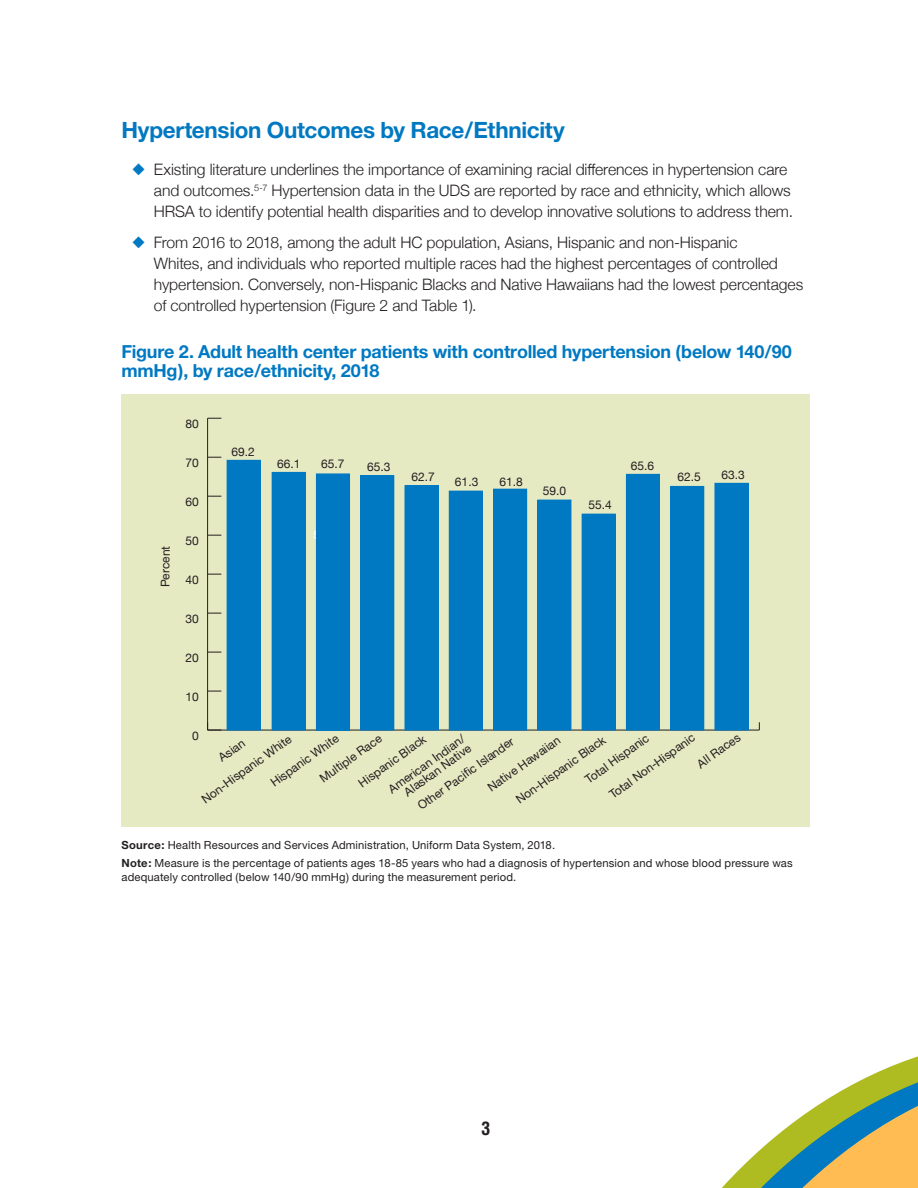
<style>
.page{position:relative;width:918px;height:1188px;background:#fff}
.page>*{position:absolute;margin:0;border:0;box-sizing:border-box;transform-origin:0 0}
.t1{font:700 22.5px "Helvetica Neue";letter-spacing:-.015em;color:#0079c2}
.t2{font:700 18px/19.5px "Helvetica Neue";letter-spacing:-.015em;color:#0079c2}
.t3{font:700 condensed 18px "Helvetica";color:#231f20}
.t4{font:300 15.75px/21px "Helvetica Neue";letter-spacing:-.005em;color:#231f20}
.t5{font:12px/25.3px "Helvetica Neue";letter-spacing:-.005em;color:#231f20}
.t6{font:12px "Helvetica Neue";color:#231f20}
.t7{font:700 12px "Helvetica Neue";color:#fff}
.t8{font:11.25px/18.9px "Helvetica Neue";letter-spacing:.015em;color:#231f20}
.s1{color:#0079c2}
.s2{font-weight:700}
</style>
<div class="page">
<svg style="left:722px;top:1056px;width:196px;height:132px"></svg>
<div style="left:122px;top:394px;width:688px;height:433px;background:#e6eac3"></div>
<hr style="left:208px;top:730px;width:551px;height:1px;background:#231f20">
<hr style="left:207px;top:418px;width:1px;height:312px;background:#231f20">
<svg style="left:207px;top:722px;width:14px;height:9px"></svg>
<svg style="left:208px;top:691px;width:13px;height:1px"></svg>
<svg style="left:208px;top:652px;width:13px;height:1px"></svg>
<svg style="left:208px;top:613px;width:13px;height:1px"></svg>
<svg style="left:208px;top:574px;width:13px;height:1px"></svg>
<svg style="left:208px;top:535px;width:13px;height:1px"></svg>
<svg style="left:208px;top:496px;width:13px;height:1px"></svg>
<svg style="left:208px;top:457px;width:13px;height:1px"></svg>
<svg style="left:208px;top:418px;width:13px;height:1px"></svg>
<div style="left:715px;top:483px;width:33px;height:247px;background:#0079c2"></div>
<div style="left:671px;top:486px;width:33px;height:244px;background:#0079c2"></div>
<div style="left:670px;top:486px;width:34px;height:244px;border:1px solid #0079c2"></div>
<div style="left:626px;top:474px;width:34px;height:256px;background:#0079c2"></div>
<div style="left:582px;top:514px;width:33px;height:216px;background:#0079c2"></div>
<div style="left:582px;top:514px;width:34px;height:216px;border:1px solid #0079c2"></div>
<div style="left:538px;top:500px;width:33px;height:230px;background:#0079c2"></div>
<div style="left:537px;top:500px;width:34px;height:230px;border:1px solid #0079c2"></div>
<div style="left:494px;top:489px;width:33px;height:241px;background:#0079c2"></div>
<div style="left:493px;top:489px;width:34px;height:241px;border:1px solid #0079c2"></div>
<div style="left:449px;top:491px;width:33px;height:239px;background:#0079c2"></div>
<div style="left:449px;top:491px;width:34px;height:239px;border:1px solid #0079c2"></div>
<div style="left:405px;top:486px;width:33px;height:244px;background:#0079c2"></div>
<div style="left:361px;top:476px;width:33px;height:254px;background:#0079c2"></div>
<div style="left:360px;top:475px;width:34px;height:255px;border:1px solid #0079c2"></div>
<div style="left:316px;top:474px;width:34px;height:256px;background:#0079c2"></div>
<div style="left:272px;top:472px;width:33px;height:258px;background:#0079c2"></div>
<div style="left:272px;top:472px;width:34px;height:258px;border:1px solid #0079c2"></div>
<div style="left:227px;top:460px;width:33px;height:270px;background:#0079c2"></div>
<div style="left:227px;top:460px;width:34px;height:270px;border:1px solid #0079c2"></div>
<h2 class="t1" style="left:122px;top:116px;width:445px">Hypertension Outcomes by Race/Ethnicity</h2>
<p class="t4" style="left:154px;top:158px;width:641px;text-indent:-22px"><span class="s1">◆</span> Existing literature underlines the importance of examining racial differences in hypertension care and outcomes.<sup>5-7</sup> Hypertension data in the UDS are reported by race and ethnicity, which allows<br>HRSA to identify potential health disparities and to develop innovative solutions to address them.</p>
<p class="t4" style="left:154px;top:231px;width:651px;text-indent:-22px"><span class="s1">◆</span> From 2016 to 2018, among the adult HC population, Asians, Hispanic and non-Hispanic<br>Whites, and individuals who reported multiple races had the highest percentages of controlled hypertension. Conversely, non-Hispanic Blacks and Native Hawaiians had the lowest percentages of controlled hypertension (Figure 2 and Table 1).</p>
<h3 class="t2" style="left:122px;top:341px;width:672px">Figure 2. Adult health center patients with controlled hypertension (below 140/90 mmHg), by race/ethnicity, 2018</h3>
<p class="t5" style="left:152px;top:587px;width:43px;rotate:-90deg">Percent</p>
<p class="t6" style="left:186px;top:415px;width:15px">80</p>
<p class="t6" style="left:186px;top:454px;width:15px">70</p>
<p class="t6" style="left:186px;top:493px;width:15px">60</p>
<p class="t6" style="left:186px;top:532px;width:15px">50</p>
<p class="t6" style="left:186px;top:571px;width:15px">40</p>
<p class="t6" style="left:186px;top:610px;width:15px">30</p>
<p class="t6" style="left:186px;top:649px;width:15px">20</p>
<p class="t6" style="left:186px;top:688px;width:15px">10</p>
<p class="t6" style="left:231px;top:443px;width:25px">69.2</p>
<p class="t6" style="left:277px;top:455px;width:25px">66.1</p>
<p class="t6" style="left:321px;top:455px;width:25px">65.7</p>
<p class="t6" style="left:367px;top:458px;width:25px">65.3</p>
<p class="t7" style="left:314px;top:527px;width:15px">50</p>
<p class="t6" style="left:411px;top:468px;width:25px">62.7</p>
<p class="t6" style="left:455px;top:473px;width:25px">61.3</p>
<p class="t6" style="left:500px;top:473px;width:25px">61.8</p>
<p class="t6" style="left:543px;top:482px;width:25px">59.0</p>
<p class="t6" style="left:589px;top:496px;width:25px">55.4</p>
<p class="t6" style="left:631px;top:457px;width:25px">65.6</p>
<p class="t6" style="left:677px;top:468px;width:25px">62.5</p>
<p class="t6" style="left:722px;top:466px;width:25px">63.3</p>
<p class="t6" style="left:192px;top:727px;width:8px">0</p>
<p class="t5" style="left:370px;top:763px;width:92px;line-height:22.6px;text-indent:-21px;rotate:-36deg">Hispanic Black<br>American Indian/</p>
<p class="t5" style="left:603px;top:785px;width:104px;rotate:-36deg">Total Non-Hispanic</p>
<p class="t5" style="left:691px;top:755px;width:51px;rotate:-36deg">All Races</p>
<p class="t5" style="left:565px;top:751px;width:77px;line-height:24.3px;text-indent:-68px;rotate:-36deg">Non-Hispanic Black<br>Total Hispanic</p>
<p class="t5" style="left:299px;top:749px;width:75px;text-indent:-42px;rotate:-36deg">Hispanic White<br>Multiple Race</p>
<p class="t5" style="left:195px;top:790px;width:109px;rotate:-36deg">Non-Hispanic White</p>
<p class="t5" style="left:481px;top:779px;width:88px;rotate:-36deg">Native Hawaiian</p>
<p class="t5" style="left:400px;top:785px;width:119px;line-height:19.4px;rotate:-36deg">Alaskan Native<br>Other Pacific Islander</p>
<p class="t5" style="left:212px;top:748px;width:31px;rotate:-36deg">Asian</p>
<p class="t8" style="left:122px;top:835px;width:673px"><span class="s2">Source:</span> Health Resources and Services Administration, Uniform Data System, 2018.<br><span class="s2">Note:</span> Measure is the percentage of patients ages 18-85 years who had a diagnosis of hypertension and whose blood pressure was</p>
<p class="t8" style="left:122px;top:867px;width:396px">adequately controlled (below 140/90 mmHg) during the measurement period.</p>
<p class="t3" style="left:482px;top:1117px;width:10px">3</p>
</div>
